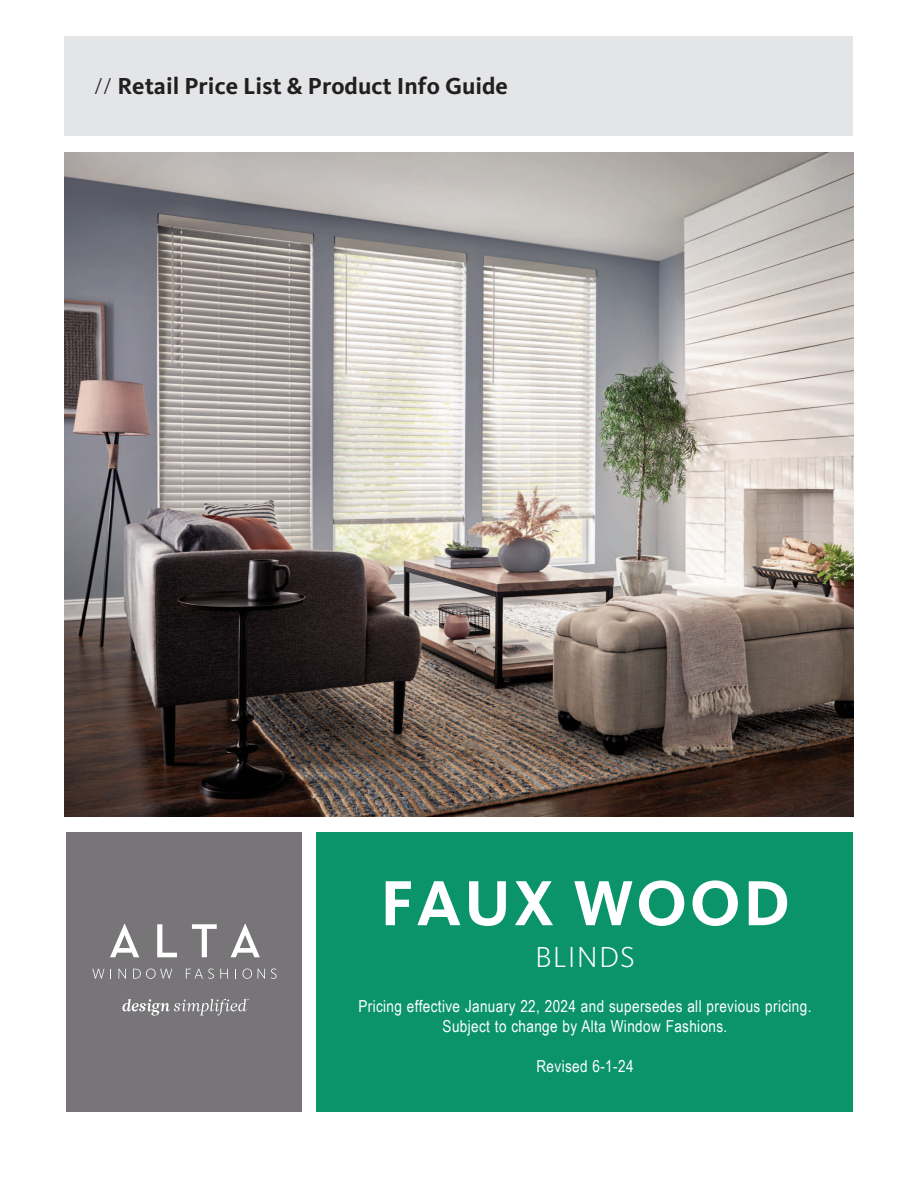
<style>
.page{position:relative;width:918px;height:1188px;background:#fff}
.page>*{position:absolute;margin:0;border:0;box-sizing:border-box;transform-origin:0 0}
.t1{font:700 66px "Kievit OT";letter-spacing:.04em;color:#fff}
.t2{font:300 30px "Kievit OT";letter-spacing:.04em;color:#fff}
.t3{font:700 24px "Kievit OT";color:#231f20}
.t4{font:16.5px/19.8px "Arial Narrow";letter-spacing:.025em;color:#fff;text-align:center}
.s1{font-weight:300}
</style>
<div class="page">
<div style="left:65px;top:36px;width:788px;height:99px;background:#e3e5e7"></div>
<div style="left:317px;top:832px;width:536px;height:280px;background:#0b946a"></div>
<img style="left:65px;top:152px;width:788px;height:665px">
<div style="left:66px;top:832px;width:236px;height:280px;background:#777578"></div>
<svg style="left:110px;top:924px;width:29px;height:33px"></svg>
<svg style="left:157px;top:924px;width:20px;height:33px"></svg>
<svg style="left:192px;top:924px;width:25px;height:33px"></svg>
<svg style="left:231px;top:924px;width:29px;height:33px"></svg>
<svg style="left:92px;top:969px;width:12px;height:10px"></svg>
<svg style="left:119px;top:969px;width:7px;height:10px"></svg>
<svg style="left:133px;top:969px;width:39px;height:10px"></svg>
<svg style="left:186px;top:969px;width:28px;height:10px"></svg>
<svg style="left:220px;top:969px;width:8px;height:10px"></svg>
<svg style="left:243px;top:969px;width:9px;height:10px"></svg>
<svg style="left:258px;top:969px;width:7px;height:10px"></svg>
<svg style="left:271px;top:969px;width:6px;height:10px"></svg>
<svg style="left:122px;top:999px;width:127px;height:17px"></svg>
<p class="t3" style="left:94px;top:77px;width:416px"><span class="s1">//</span> Retail Price List &amp; Product Info Guide</p>
<p class="t1" style="left:380px;top:878px;width:411px">FAUX WOOD</p>
<p class="t2" style="left:535px;top:939px;width:101px">BLINDS</p>
<p class="t4" style="left:358px;top:996px;width:455px">Pricing effective January 22, 2024 and supersedes all previous pricing.<br>Subject to change by Alta Window Fashions.</p>
<p class="t4" style="left:536px;top:1056px;width:99px">Revised 6-1-24</p>
</div>
